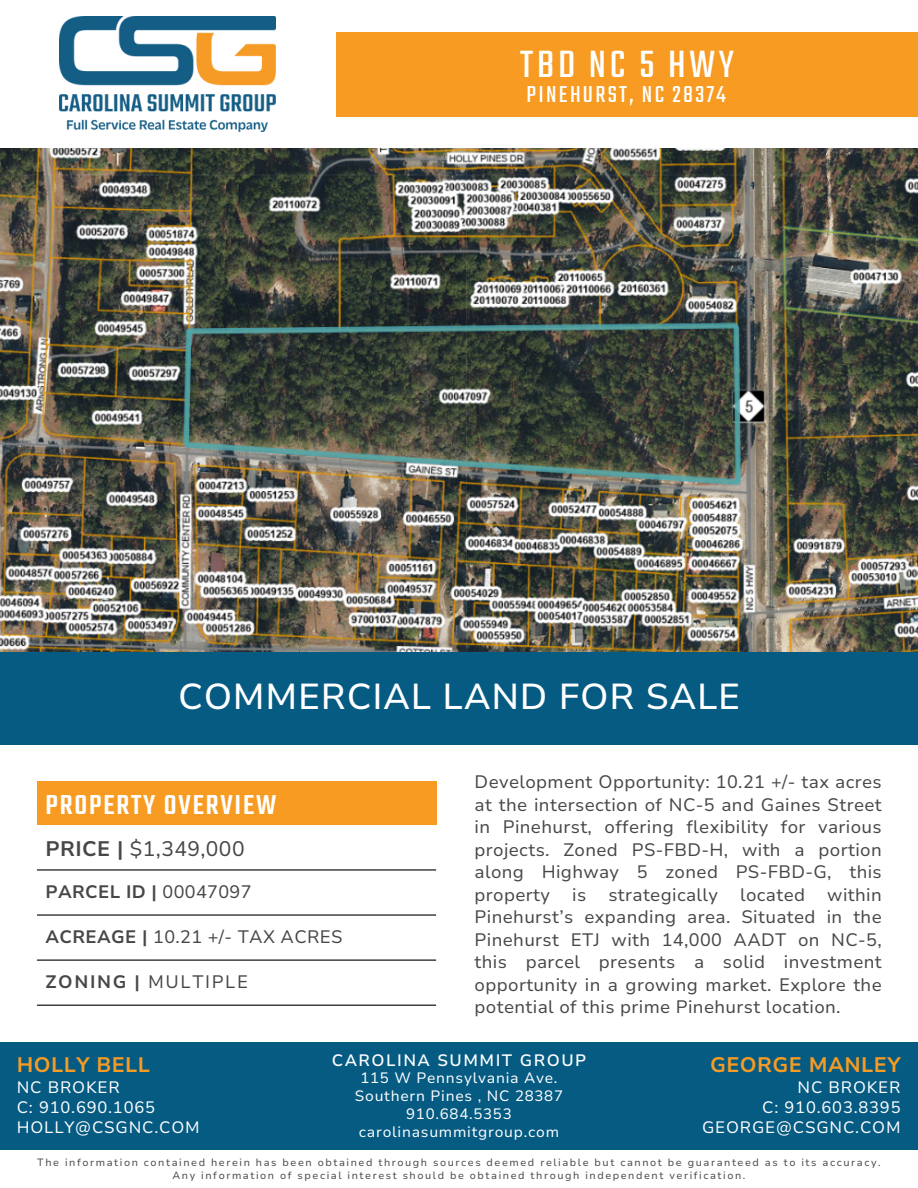
<style>
.page{position:relative;width:918px;height:1188px;background:#fff}
.page>*{position:absolute;margin:0;border:0;box-sizing:border-box;transform-origin:0 0}
.t1{font:42px "Teko";letter-spacing:.09em;color:#fff}
.t2{font:500 36px "Nunito Sans 10 pt";letter-spacing:.02em;color:#fff}
.t3{font:500 30px "Teko";letter-spacing:.06em;color:#fff}
.t4{font:25.5px "Teko";letter-spacing:.09em;color:#fff}
.t5{font:700 21px "Nunito Sans 10 pt";letter-spacing:.02em;color:#f89b22}
.t6{font:21px "Nunito Sans 10 pt";letter-spacing:.02em;color:#474747}
.t7{font:18px/22.5px "Nunito Sans 10 pt";letter-spacing:.02em;color:#474747;text-align:justify}
.t8{font:700 18px "Nunito Sans 10 pt";letter-spacing:.02em;color:#474747}
.t9{font:18px "Nunito Sans 10 pt";letter-spacing:.09em;color:#474747}
.t10{font:16.5px "Nunito Sans 10 pt";letter-spacing:.05em;color:#fff}
.t11{font:600 16.5px "Nunito Sans 10 pt";letter-spacing:.09em;color:#fff}
.t12{font:15px "Nunito Sans 10 pt";letter-spacing:.05em;color:#fff}
.t13{font:10.5px "Nunito Sans 10 pt";letter-spacing:.15em;color:#474747}
.s1{font-weight:700}
.s2{font-weight:400}
</style>
<div class="page">
<img style="left:0;top:148px;width:918px;height:504px">
<div style="left:0;top:1043px;width:918px;height:107px;background:#065b83"></div>
<div style="left:0;top:652px;width:918px;height:93px;background:#065b83"></div>
<div style="left:37px;top:781px;width:399px;height:44px;background:#f89b22"></div>
<hr style="left:37px;top:960px;width:399px;height:1px;background:#000">
<hr style="left:37px;top:1005px;width:399px;height:1px;background:#000">
<hr style="left:37px;top:914px;width:399px;height:2px;background:#000">
<hr style="left:37px;top:869px;width:399px;height:2px;background:#000">
<img style="left:60px;top:17px;width:216px;height:115px">
<div style="left:336px;top:32px;width:582px;height:85px;background:#f89b22"></div>
<p class="t1" style="left:520px;top:37px;width:215px">TBD NC 5 HWY</p>
<p class="t4" style="left:527px;top:78px;width:201px">PINEHURST, NC 28374</p>
<h6 class="t2" style="left:178px;top:673px;width:564px">COMMERCIAL LAND FOR SALE</h6>
<h2 class="t3" style="left:46px;top:785px;width:232px">PROPERTY OVERVIEW</h2>
<p class="t6" style="left:46px;top:835px;width:201px"><span class="s1">PRICE |</span> $1,349,000</p>
<p class="t8" style="left:46px;top:880px;width:208px">PARCEL ID | <span class="s2">00047097</span></p>
<p class="t7" style="left:46px;top:926px;width:299px"><span class="s1">ACREAGE |</span> 10.21 +/- TAX ACRES</p>
<h4 class="t9" style="left:46px;top:970px;width:204px"><span class="s1">ZONING |</span> MULTIPLE</h4>
<h3 class="t7" style="left:475px;top:771px;width:409px">Development Opportunity: 10.21 +/- tax acres at the intersection of NC-5 and Gaines Street in Pinehurst, offering flexibility for various projects. Zoned PS-FBD-H, with a portion along Highway 5 zoned PS-FBD-G, this property is strategically located within Pinehurst’s expanding area. Situated in the Pinehurst ETJ with 14,000 AADT on NC-5, this parcel presents a solid investment opportunity in a growing market. Explore the potential of this prime Pinehurst location.</h3>
<p class="t5" style="left:17px;top:1051px;width:135px">HOLLY BELL</p>
<p class="t10" style="left:17px;top:1076px;width:105px">NC BROKER</p>
<p class="t10" style="left:17px;top:1097px;width:140px">C: 910.690.1065</p>
<p class="t10" style="left:17px;top:1117px;width:184px">HOLLY@CSGNC.COM</p>
<p class="t11" style="left:332px;top:1049px;width:256px">CAROLINA SUMMIT GROUP</p>
<p class="t12" style="left:360px;top:1068px;width:199px">115 W Pennsylvania Ave.</p>
<p class="t12" style="left:355px;top:1086px;width:210px">Southern Pines , NC 28387</p>
<p class="t12" style="left:406px;top:1104px;width:107px">910.684.5353</p>
<p class="t12" style="left:359px;top:1122px;width:202px">carolinasummitgroup.com</p>
<p class="t5" style="left:710px;top:1051px;width:192px">GEORGE MANLEY</p>
<h5 class="t10" style="left:797px;top:1076px;width:105px">NC BROKER</h5>
<h5 class="t10" style="left:762px;top:1097px;width:140px">C: 910.603.8395</h5>
<p class="t10" style="left:702px;top:1117px;width:200px">GEORGE@CSGNC.COM</p>
<p class="t13" style="left:37px;top:1156px;width:845px">The information contained herein has been obtained through sources deemed reliable but cannot be guaranteed as to its accuracy.</p>
<h1 class="t13" style="left:172px;top:1168px;width:575px">Any information of special interest should be obtained through independent verification.</h1>
</div>
